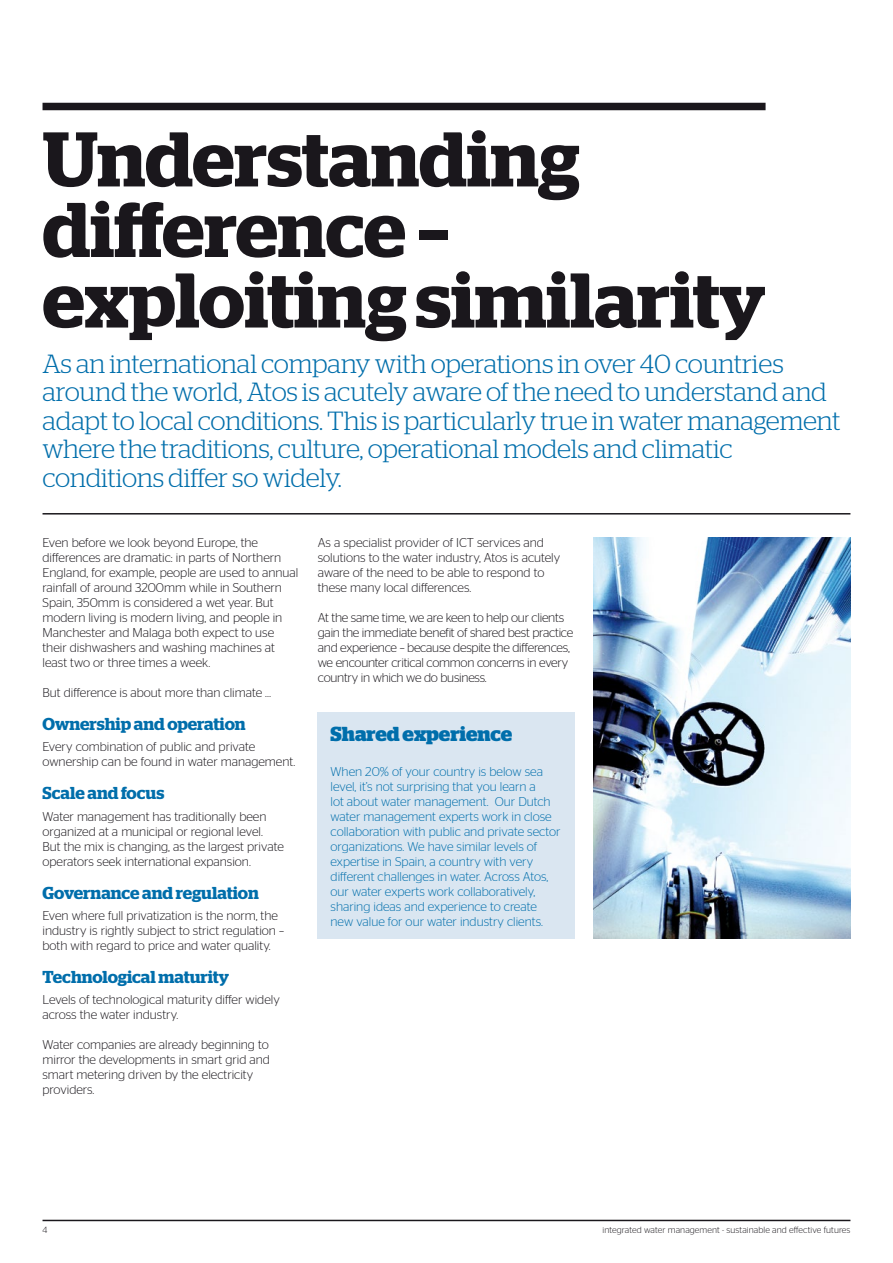
<style>
.page{position:relative;width:893px;height:1263px;background:#fff}
.page>*{position:absolute;margin:0;border:0;box-sizing:border-box;transform-origin:0 0}
.t1{font:600 77.25px/70.5px "Stag";color:#1a171c}
.t2{font:300 26.25px/28.5px "Stag";letter-spacing:-.01em;color:#006eab}
.t3{font:700 20.25px "Stag";color:#006eab}
.t4{font:600 17.25px "Stag";color:#006eab}
.t5{font:300 12.75px/15px "Stag Sans";color:#1a171c}
.t6{font:300 12.75px/15px "Stag Sans";color:#006eab}
.t7{font:300 12.75px/15px "Stag Sans";letter-spacing:-.02em;color:#1a171c}
.t8{font:300 9px "Stag Sans";letter-spacing:.01em;color:#1a171c}
</style>
<div class="page">
<div style="left:43px;top:103px;width:723px;height:7px;background:#1a171c"></div>
<hr style="left:43px;top:513px;width:807px;height:1px;background:#1a171c">
<hr style="left:43px;top:1220px;width:807px;height:1px;background:#1a171c">
<div style="left:318px;top:712px;width:257px;height:226px;background:#dae6f1"></div>
<img style="left:593px;top:537px;width:257px;height:401px">
<h1 class="t1" style="left:43px;top:124px;width:724px">Understanding difference – exploiting similarity</h1>
<p class="t2" style="left:43px;top:349px;width:799px">As an international company with operations in over 40 countries around the world, Atos is acutely aware of the need to understand and adapt to local conditions. This is particularly true in water management where the traditions, culture, operational models and climatic conditions differ so widely.</p>
<p class="t5" style="left:43px;top:535px;width:257px">Even before we look beyond Europe, the differences are dramatic: in parts of Northern England, for example, people are used to annual rainfall of around 3200mm while in Southern Spain, 350mm is considered a wet year. But modern living is modern living, and people in Manchester and Malaga both expect to use their dishwashers and washing machines at least two or three times a week.</p>
<p class="t5" style="left:43px;top:685px;width:230px">But difference is about more than climate …</p>
<h3 class="t4" style="left:43px;top:714px;width:205px">Ownership and operation</h3>
<p class="t5" style="left:43px;top:739px;width:254px">Every combination of public and private ownership can be found in water management.</p>
<h3 class="t4" style="left:43px;top:783px;width:123px">Scale and focus</h3>
<p class="t5" style="left:43px;top:808px;width:243px">Water management has traditionally been organized at a municipal or regional level.<br>But the mix is changing, as the largest private operators seek international expansion.</p>
<h3 class="t4" style="left:43px;top:882px;width:218px">Governance and regulation</h3>
<p class="t5" style="left:43px;top:908px;width:243px">Even where full privatization is the norm, the industry is rightly subject to strict regulation – both with regard to price and water quality.</p>
<h3 class="t4" style="left:43px;top:966px;width:188px">Technological maturity</h3>
<p class="t5" style="left:43px;top:992px;width:239px">Levels of technological maturity differ widely across the water industry.</p>
<p class="t5" style="left:43px;top:1037px;width:229px">Water companies are already beginning to mirror the developments in smart grid and smart metering driven by the electricity providers.</p>
<p class="t5" style="left:318px;top:535px;width:244px">As a specialist provider of ICT services and solutions to the water industry, Atos is acutely aware of the need to be able to respond to these many local differences.</p>
<p class="t7" style="left:318px;top:610px;width:257px">At the same time, we are keen to help our clients gain the immediate benefit of shared best practice and experience – because despite the differences, we encounter critical common concerns in every country in which we do business.</p>
<h3 class="t3" style="left:331px;top:722px;width:183px">Shared experience</h3>
<p class="t6" style="left:331px;top:764px;width:231px">When 20% of your country is below sea level, it’s not surprising that you learn a<br>lot about water management. Our Dutch water management experts work in close collaboration with public and private sector organizations. We have similar levels of expertise in Spain, a country with very different challenges in water. Across Atos, our water experts work collaboratively, sharing ideas and experience to create new value for our water industry clients.</p>
<p class="t8" style="left:43px;top:1225px;width:6px">4</p>
<p class="t8" style="left:603px;top:1225px;width:249px">integrated water management - sustainable and effective futures</p>
</div>
